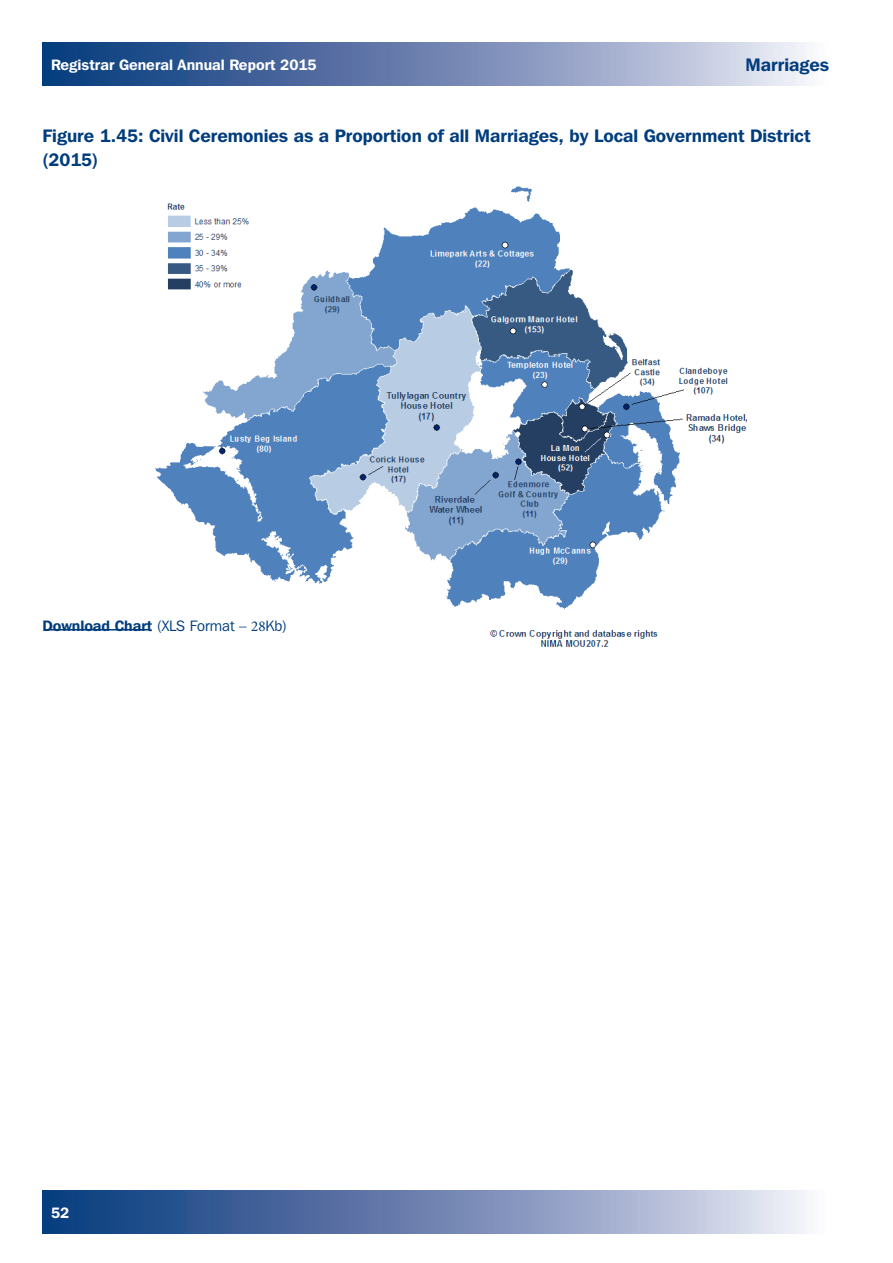
<style>
.page{position:relative;width:893px;height:1263px;background:#fff}
.page>*{position:absolute;margin:0;border:0;box-sizing:border-box;transform-origin:0 0}
.t1{font:600 18px/24px "Franklin Gothic IT Cby BT";color:#013d7d}
.t2{font:600 15px "Franklin Gothic IT Cby BT";color:#fff}
.t3{font:15px "Franklin Gothic IT Cby BT";color:#013d7d}
.s1{font-weight:600}
.s2{font-family:"Minion Pro"}
</style>
<div class="page">
<svg style="left:43px;top:43px;width:765px;height:42px;background:#7188b3"></svg>
<svg style="left:43px;top:1191px;width:765px;height:42px;background:#7289b4"></svg>
<img style="left:53px;top:186px;width:695px;height:461px">
<hr style="left:46px;top:629px;width:103px;height:1px;background:#013d7d">
<p class="t2" style="left:51px;top:55px;width:267px">Registrar General Annual Report 2015</p>
<p class="t1" style="left:745px;top:52px;width:85px">Marriages</p>
<p class="t1" style="left:43px;top:123px;width:770px">Figure 1.45: Civil Ceremonies as a Proportion of all Marriages, by Local Government District (2015)</p>
<p class="t3" style="left:43px;top:616px;width:246px"><span class="s1">Download Chart</span> (XLS Format – <span class="s2">28</span>Kb)</p>
<p class="t2" style="left:51px;top:1203px;width:20px">52</p>
</div>
